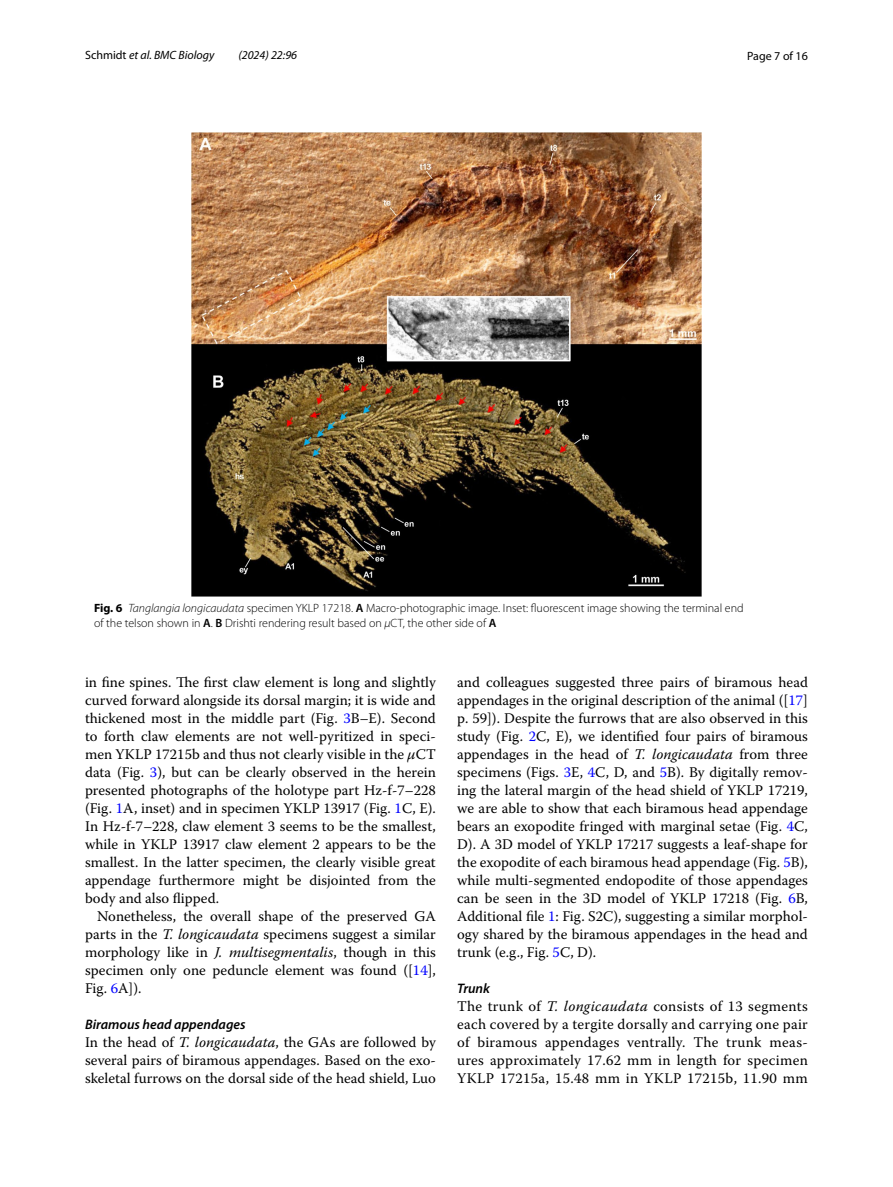
<style>
.page{position:relative;width:893px;height:1187px;background:#fff}
.page>*{position:absolute;margin:0;border:0;box-sizing:border-box;transform-origin:0 0}
.t1{font:14.7px/18px "Warnock Pro";color:#000;text-align:justify}
.t2{font:italic 600 13.8px "Myriad Pro";color:#000}
.t3{font:300 12px/15px "Myriad Pro";color:#000}
.t4{font:italic 12px "Myriad Pro";color:#000}
.t5{font:12px "Myriad Pro";color:#000}
.s1{font-style:normal}
.s2{font-weight:700}
.s3{font-style:italic}
.s4{font-weight:600}
.s5{color:#00f}
</style>
<div class="page">
<img style="left:191px;top:133px;width:511px;height:463px">
<p class="t4" style="left:85px;top:48px;width:131px"><span class="s1">Schmidt</span> et al. BMC Biology</p>
<p class="t4" style="left:238px;top:48px;width:60px">(2024) 22:96</p>
<p class="t5" style="left:747px;top:48px;width:62px">Page 7 of 16</p>
<p class="t3" style="left:94px;top:600px;width:651px"><span class="s2">Fig. 6</span> <span class="s3">Tanglangia longicaudata</span> specimen YKLP 17218. <span class="s4">A</span> Macro-photographic image. Inset: fluorescent image showing the terminal end of the telson shown in <span class="s4">A</span>. <span class="s4">B</span> Drishti rendering result based on <span class="s3">μ</span>CT, the other side of <span class="s4">A</span></p>
<p class="t1" style="left:85px;top:672px;width:352px">in fine spines. The first claw element is long and slightly curved forward alongside its dorsal margin; it is wide and thickened most in the middle part (Fig. <span class="s5">3</span>B–E). Second to forth claw elements are not well-pyritized in speci&shy;men YKLP 17215b and thus not clearly visible in the <span class="s3">μ</span>CT data (Fig. <span class="s5">3</span>), but can be clearly observed in the herein presented photographs of the holotype part Hz-f-7–228 (Fig. <span class="s5">1</span>A, inset) and in specimen YKLP 13917 (Fig. <span class="s5">1</span>C, E).<br>In Hz-f-7–228, claw element 3 seems to be the smallest, while in YKLP 13917 claw element 2 appears to be the smallest. In the latter specimen, the clearly visible great appendage furthermore might be disjointed from the body and also flipped.</p>
<p class="t1" style="left:85px;top:906px;width:352px;text-indent:12px">Nonetheless, the overall shape of the preserved GA parts in the <span class="s3">T. longicaudata</span> specimens suggest a similar morphology like in <span class="s3">J. multisegmentalis</span>, though in this specimen only one peduncle element was found ([<span class="s5">14</span>], Fig. <span class="s5">6</span>A]).</p>
<p class="t2" style="left:85px;top:1015px;width:162px">Biramous head appendages</p>
<p class="t1" style="left:85px;top:1032px;width:352px">In the head of <span class="s3">T. longicaudata</span>, the GAs are followed by several pairs of biramous appendages. Based on the exo&shy;skeletal furrows on the dorsal side of the head shield, Luo</p>
<p class="t1" style="left:457px;top:672px;width:352px">and colleagues suggested three pairs of biramous head appendages in the original description of the animal ([<span class="s5">17</span>] p. 59]). Despite the furrows that are also observed in this study (Fig. <span class="s5">2</span>C, E), we identified four pairs of biramous appendages in the head of <span class="s3">T. longicaudata</span> from three specimens (Figs. <span class="s5">3</span>E, <span class="s5">4</span>C, D, and <span class="s5">5</span>B). By digitally remov&shy;ing the lateral margin of the head shield of YKLP 17219, we are able to show that each biramous head appendage bears an exopodite fringed with marginal setae (Fig. <span class="s5">4</span>C, D). A 3D model of YKLP 17217 suggests a leaf-shape for the exopodite of each biramous head appendage (Fig. <span class="s5">5</span>B), while multi-segmented endopodite of those appendages can be seen in the 3D model of YKLP 17218 (Fig. <span class="s5">6</span>B, Additional file <span class="s5">1</span>: Fig. S2C), suggesting a similar morphol&shy;ogy shared by the biramous appendages in the head and trunk (e.g., Fig. <span class="s5">5</span>C, D).</p>
<p class="t2" style="left:457px;top:979px;width:34px">Trunk</p>
<p class="t1" style="left:457px;top:996px;width:352px">The trunk of <span class="s3">T. longicaudata</span> consists of 13 segments each covered by a tergite dorsally and carrying one pair of biramous appendages ventrally. The trunk meas&shy;ures approximately 17.62 mm in length for specimen YKLP 17215a, 15.48 mm in YKLP 17215b, 11.90 mm</p>
</div>
